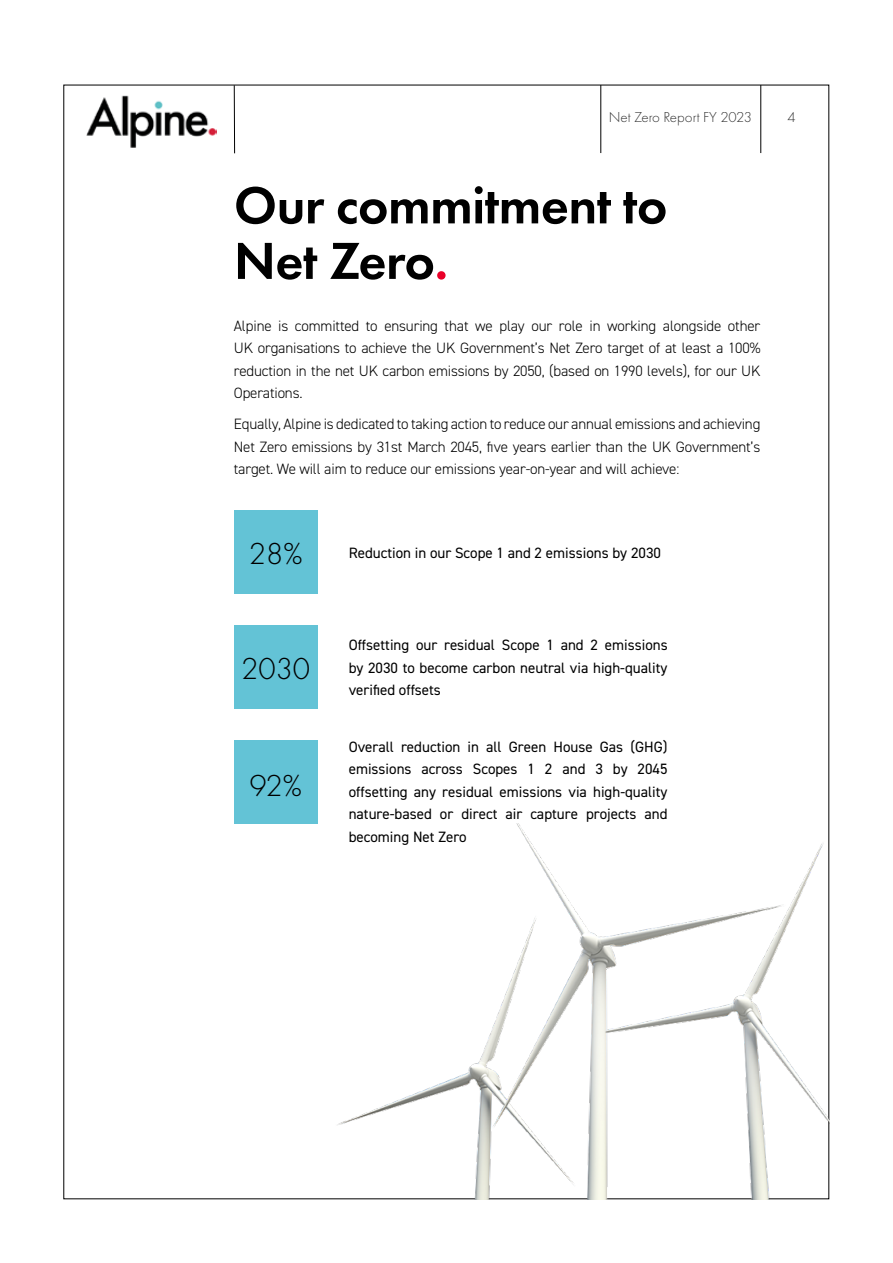
<style>
.page{position:relative;width:893px;height:1263px;background:#fff}
.page>*{position:absolute;margin:0;border:0;box-sizing:border-box;transform-origin:0 0}
.t1{font:600 54px/55.5px "Futura PT";letter-spacing:-.01em;color:#000}
.t2{font:300 31.5px "Futura PT";color:#000}
.t3{font:300 15px/22.5px "DIN2014";letter-spacing:-.01em;color:#000;text-align:justify}
.t4{font:15px/22.5px "DIN2014";color:#000;text-align:justify}
.t5{font:300 15px "Futura PT";color:#000}
.s1{color:#ea0029}
</style>
<div class="page">
<hr style="left:234px;top:85px;width:1px;height:68px;background:#000">
<img style="left:86px;top:95px;width:130px;height:53px">
<hr style="left:760px;top:85px;width:1px;height:68px;background:#000">
<hr style="left:600px;top:85px;width:1px;height:68px;background:#000">
<img style="left:326px;top:824px;width:503px;height:375px">
<div style="left:234px;top:510px;width:83px;height:84px;background:#63c3d6"></div>
<div style="left:234px;top:625px;width:83px;height:83px;background:#63c3d6"></div>
<div style="left:234px;top:740px;width:83px;height:84px;background:#63c3d6"></div>
<p class="t5" style="left:609px;top:109px;width:145px">Net Zero Report FY 2023</p>
<p class="t5" style="left:788px;top:109px;width:10px">4</p>
<h1 class="t1" style="left:234px;top:177px;width:435px">Our commitment to<br>Net Zero<span class="s1">.</span></h1>
<p class="t3" style="left:234px;top:314px;width:528px">Alpine is committed to ensuring that we play our role in working alongside other UK organisations to achieve the UK Government’s Net Zero target of at least a 100% reduction in the net UK carbon emissions by 2050, (based on 1990 levels), for our UK Operations.</p>
<p class="t3" style="left:234px;top:413px;width:528px">Equally, Alpine is dedicated to taking action to reduce our annual emissions and achieving Net Zero emissions by 31st March 2045, five years earlier than the UK Government’s target. We will aim to reduce our emissions year-on-year and will achieve:</p>
<h2 class="t2" style="left:249px;top:536px;width:55px">28%</h2>
<p class="t4" style="left:349px;top:541px;width:314px">Reduction in our Scope 1 and 2 emissions by 2030</p>
<h2 class="t2" style="left:241px;top:651px;width:71px">2030</h2>
<h2 class="t2" style="left:249px;top:767px;width:54px">92%</h2>
<p class="t4" style="left:349px;top:633px;width:320px">Offsetting our residual Scope 1 and 2 emissions by 2030 to become carbon neutral via high-quality verified offsets</p>
<p class="t4" style="left:349px;top:735px;width:320px">Overall reduction in all Green House Gas (GHG) emissions across Scopes 1 2 and 3 by 2045 offsetting any residual emissions via high-quality nature-based or direct air capture projects and becoming Net Zero</p>
</div>
